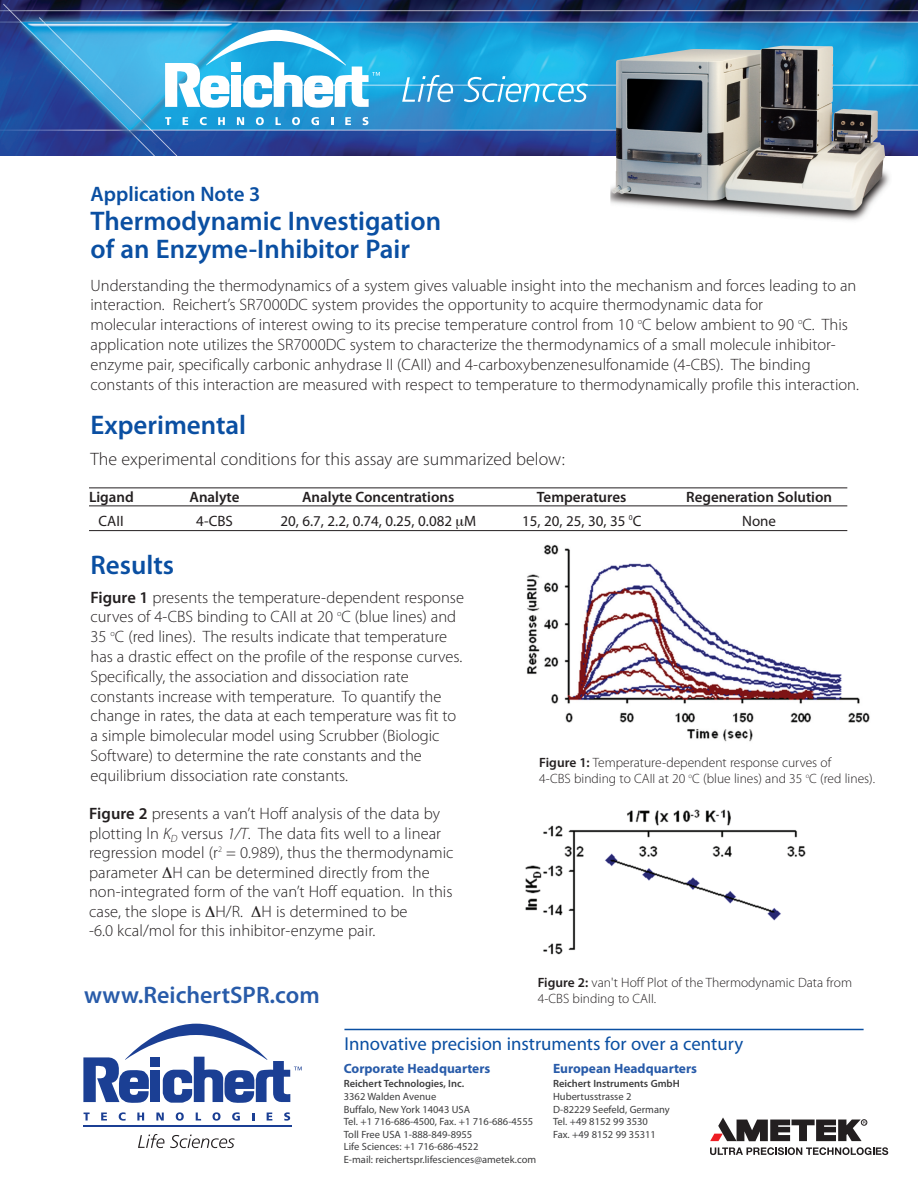
<style>
.page{position:relative;width:918px;height:1188px;background:#fff}
.page>*{position:absolute;margin:0;border:0;box-sizing:border-box;transform-origin:0 0}
.t1{font:600 27px/28.5px "Myriad Pro";color:#0a4fa2}
.t2{font:600 24px "Myriad Pro";color:#285ba9}
.t3{font:600 21px "Myriad Pro";color:#0a4fa2}
.t4{font:18.75px "Myriad Pro";color:#0a4fa2}
.t5{font:300 18px "Myriad Pro";color:#231f20}
.t6{font:300 16.5px/19.8px "Myriad Pro";color:#231f20}
.t7{font:600 15px "Myriad Pro";color:#231f20}
.t8{font:15px "Myriad Pro";color:#231f20}
.t9{font:300 13.5px/16.2px "Myriad Pro";color:#231f20}
.t10{font:700 13.5px "Myriad Pro";color:#285ba9}
.t11{font:10.5px/12.6px "Myriad Pro";color:#3e3e3f}
.t12{font:600 10.5px "Myriad Pro";color:#3e3e3f}
.s1{font-weight:600}
.s2{font-style:italic}
</style>
<div class="page">
<hr style="left:89px;top:488px;width:758px;height:1px;background:#231f20">
<hr style="left:89px;top:506px;width:758px;height:1px;background:#231f20">
<hr style="left:89px;top:530px;width:758px;height:1px;background:#231f20">
<img style="left:526px;top:544px;width:344px;height:198px">
<img style="left:525px;top:809px;width:281px;height:146px">
<img style="left:0;top:0;width:918px;height:155px">
<img style="left:610px;top:46px;width:282px;height:175px">
<svg style="left:165px;top:117px;width:6px;height:8px"></svg>
<svg style="left:183px;top:117px;width:5px;height:8px"></svg>
<svg style="left:200px;top:117px;width:7px;height:8px"></svg>
<svg style="left:218px;top:117px;width:7px;height:8px"></svg>
<svg style="left:237px;top:117px;width:7px;height:8px"></svg>
<svg style="left:256px;top:117px;width:8px;height:8px"></svg>
<svg style="left:276px;top:117px;width:5px;height:8px"></svg>
<svg style="left:292px;top:117px;width:8px;height:8px"></svg>
<svg style="left:311px;top:117px;width:8px;height:8px"></svg>
<svg style="left:331px;top:117px;width:2px;height:8px"></svg>
<svg style="left:345px;top:117px;width:6px;height:8px"></svg>
<svg style="left:363px;top:117px;width:5px;height:8px"></svg>
<svg style="left:165px;top:30px;width:215px;height:78px"></svg>
<svg style="left:402px;top:75px;width:51px;height:27px"></svg>
<svg style="left:464px;top:76px;width:124px;height:26px;background:#51b9e5"></svg>
<svg style="left:138px;top:1134px;width:26px;height:14px"></svg>
<svg style="left:170px;top:1135px;width:65px;height:13px"></svg>
<svg style="left:84px;top:1113px;width:6px;height:8px"></svg>
<svg style="left:101px;top:1113px;width:6px;height:8px"></svg>
<svg style="left:119px;top:1112px;width:7px;height:9px"></svg>
<svg style="left:137px;top:1113px;width:7px;height:8px"></svg>
<svg style="left:156px;top:1113px;width:8px;height:8px"></svg>
<svg style="left:176px;top:1112px;width:8px;height:9px"></svg>
<svg style="left:196px;top:1113px;width:5px;height:8px"></svg>
<svg style="left:213px;top:1112px;width:8px;height:9px"></svg>
<svg style="left:232px;top:1112px;width:8px;height:9px"></svg>
<svg style="left:252px;top:1113px;width:2px;height:8px"></svg>
<svg style="left:267px;top:1113px;width:5px;height:8px"></svg>
<svg style="left:284px;top:1112px;width:6px;height:9px"></svg>
<hr style="left:83px;top:1125px;width:209px;height:1px;background:#1b3f94">
<svg style="left:83px;top:1024px;width:219px;height:79px"></svg>
<hr style="left:344px;top:1029px;width:520px;height:1px;background:#0a4fa2">
<svg style="left:710px;top:1147px;width:178px;height:8px"></svg>
<svg style="left:710px;top:1118px;width:157px;height:23px"></svg>
<p class="t3" style="left:91px;top:186px;width:172px">Application Note 3</p>
<h1 class="t1" style="left:91px;top:209px;width:352px">Thermodynamic Investigation of an Enzyme-Inhibitor Pair</h1>
<p class="t6" style="left:91px;top:276px;width:770px">Understanding the thermodynamics of a system gives valuable insight into the mechanism and forces leading to an interaction. Reichert’s SR7000DC system provides the opportunity to acquire thermodynamic data for<br>molecular interactions of interest owing to its precise temperature control from 10 <sup>o</sup>C below ambient to 90 <sup>o</sup>C. This application note utilizes the SR7000DC system to characterize the thermodynamics of a small molecule inhibitor&shy;enzyme pair, specifically carbonic anhydrase II (CAII) and 4-carboxybenzenesulfonamide (4-CBS). The binding constants of this interaction are measured with respect to temperature to thermodynamically profile this interaction.</p>
<h1 class="t1" style="left:91px;top:412px;width:157px">Experimental</h1>
<p class="t5" style="left:91px;top:452px;width:476px">The experimental conditions for this assay are summarized below:</p>
<p class="t7" style="left:89px;top:491px;width:46px">Ligand</p>
<p class="t7" style="left:190px;top:491px;width:51px">Analyte</p>
<p class="t7" style="left:302px;top:491px;width:154px">Analyte Concentrations</p>
<p class="t7" style="left:537px;top:491px;width:91px">Temperatures</p>
<p class="t7" style="left:686px;top:491px;width:148px">Regeneration Solution</p>
<p class="t8" style="left:99px;top:515px;width:27px">CAII</p>
<p class="t8" style="left:196px;top:515px;width:38px">4-CBS</p>
<p class="t8" style="left:281px;top:515px;width:197px">20, 6.7, 2.2, 0.74, 0.25, 0.082 M</p>
<p class="t8" style="left:522px;top:515px;width:121px">15, 20, 25, 30, 35 <sup>0</sup>C</p>
<p class="t8" style="left:742px;top:515px;width:35px">None</p>
<h1 class="t1" style="left:91px;top:553px;width:85px">Results</h1>
<p class="t6" style="left:91px;top:588px;width:375px"><span class="s1">Figure 1</span> presents the temperature-dependent response curves of 4-CBS binding to CAII at 20 <sup>o</sup>C (blue lines) and 35 <sup>o</sup>C (red lines). The results indicate that temperature has a drastic effect on the profile of the response curves.<br>Specifically, the association and dissociation rate constants increase with temperature. To quantify the change in rates, the data at each temperature was fit to a simple bimolecular model using Scrubber (Biologic Software) to determine the rate constants and the equilibrium dissociation rate constants.</p>
<p class="t6" style="left:89px;top:805px;width:366px"><span class="s1">Figure 2</span> presents a van’t Hoff analysis of the data by plotting ln <span class="s2">K</span><sub>D</sub> versus <span class="s2">1/T</span>. The data fits well to a linear regression model (r<sup>2</sup> = 0.989), thus the thermodynamic parameter H can be determined directly from the non-integrated form of the van’t Hoff equation. In this case, the slope is H/R. H is determined to be<br>-6.0 kcal/mol for this inhibitor-enzyme pair.</p>
<p class="t9" style="left:539px;top:755px;width:337px"><span class="s1">Figure 1:</span> Temperature-dependent response curves of<br>4-CBS binding to CAII at 20 <sup>o</sup>C (blue lines) and 35 <sup>o</sup>C (red lines).</p>
<h2 class="t2" style="left:84px;top:986px;width:237px">www.ReichertSPR.com</h2>
<p class="t9" style="left:538px;top:976px;width:316px"><span class="s1">Figure 2:</span> van't Hoff Plot of the Thermodynamic Data from<br>4-CBS binding to CAII.</p>
<p class="t4" style="left:344px;top:1037px;width:400px">Innovative precision instruments for over a century</p>
<p class="t10" style="left:344px;top:1064px;width:148px">Corporate Headquarters</p>
<p class="t12" style="left:344px;top:1080px;width:122px">Reichert Technologies, Inc.</p>
<p class="t11" style="left:344px;top:1091px;width:194px">3362 Walden Avenue<br>Buffalo, New York 14043 USA<br>Tel. +1 716-686-4500, Fax. +1 716-686-4555<br>Toll Free USA 1-888-849-8955<br>Life Sciences: +1 716-686-4522<br>E-mail: reichertspr.lifesciences@ametek.com</p>
<p class="t10" style="left:553px;top:1064px;width:146px">European Headquarters</p>
<p class="t12" style="left:553px;top:1080px;width:128px">Reichert Instruments GmbH</p>
<p class="t11" style="left:553px;top:1091px;width:118px">Hubertusstrasse 2<br>D-82229 Seefeld, Germany<br>Tel. +49 8152 99 3530<br>Fax. +49 8152 99 35311</p>
</div>
